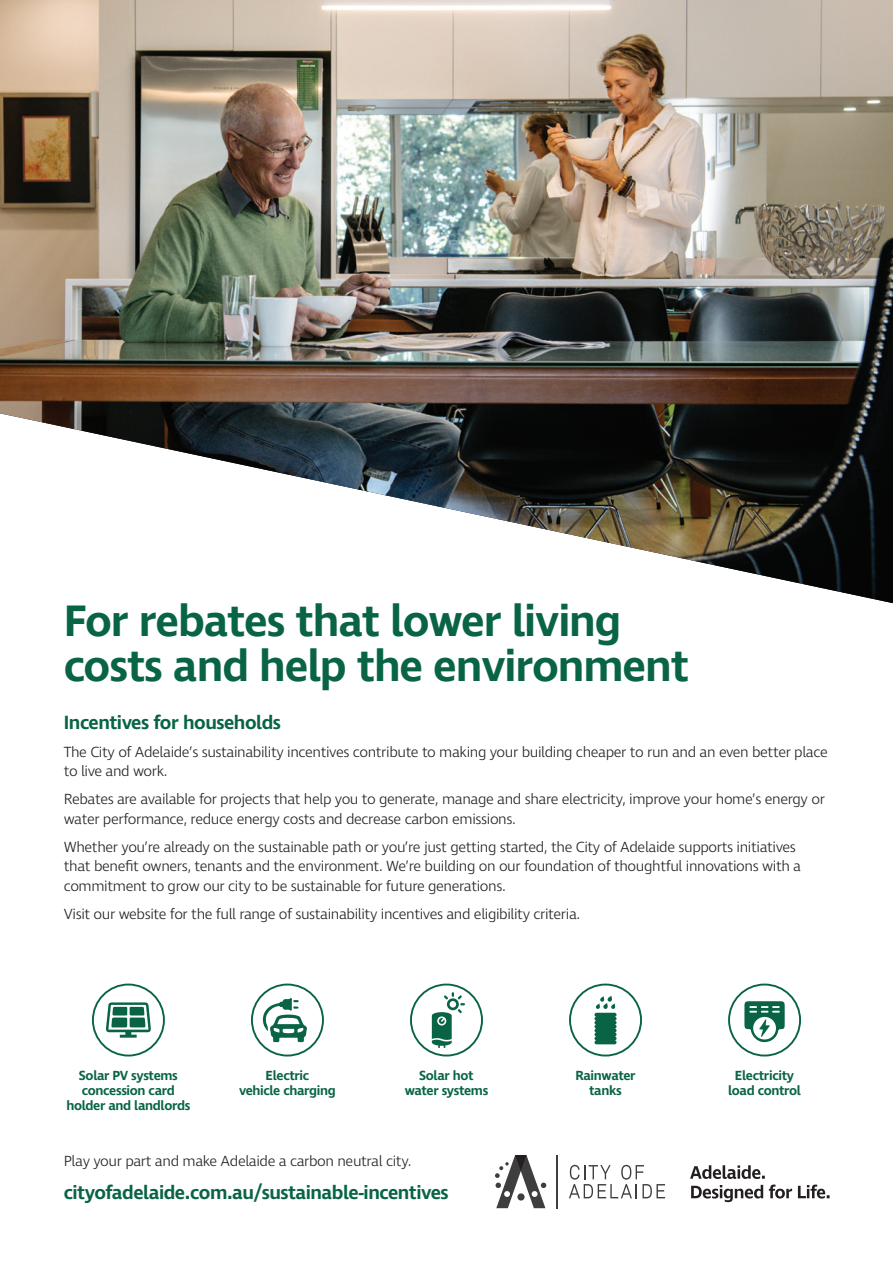
<style>
.page{position:relative;width:893px;height:1263px;background:#fff}
.page>*{position:absolute;margin:0;border:0;box-sizing:border-box;transform-origin:0 0}
.t1{font:600 45px/45px "Ingra";letter-spacing:-.025em;color:#096446}
.t2{font:600 19.5px "Ingra";letter-spacing:-.025em;color:#096446}
.t3{font:300 15px/19.5px "Ingra";letter-spacing:-.025em;color:#231f20}
.t4{font:600 13.5px/15px "Ingra";letter-spacing:-.025em;color:#096446;text-align:center}
</style>
<div class="page">
<img style="left:0;top:0;width:893px;height:603px">
<svg style="left:569px;top:1165px;width:96px;height:33px"></svg>
<hr style="left:557px;top:1155px;width:1px;height:53px;background:#3e3e3f">
<svg style="left:495px;top:1155px;width:51px;height:53px"></svg>
<svg style="left:690px;top:1165px;width:140px;height:37px"></svg>
<div style="left:251px;top:983px;width:73px;height:73px;border:2px solid #096446;border-radius:50%"></div>
<svg style="left:262px;top:998px;width:45px;height:44px"></svg>
<div style="left:410px;top:983px;width:73px;height:73px;border:2px solid #096446;border-radius:50%"></div>
<svg style="left:432px;top:992px;width:33px;height:56px"></svg>
<div style="left:569px;top:983px;width:73px;height:73px;border:2px solid #096446;border-radius:50%"></div>
<svg style="left:594px;top:996px;width:23px;height:48px"></svg>
<div style="left:92px;top:983px;width:73px;height:73px;border:2px solid #096446;border-radius:50%"></div>
<svg style="left:106px;top:1002px;width:45px;height:36px"></svg>
<div style="left:728px;top:983px;width:73px;height:73px;border:2px solid #096446;border-radius:50%"></div>
<svg style="left:744px;top:1001px;width:41px;height:41px"></svg>
<p class="t1" style="left:64px;top:600px;width:627px">For rebates that lower living costs and help the environment</p>
<p class="t2" style="left:64px;top:710px;width:219px">Incentives for households</p>
<p class="t3" style="left:64px;top:743px;width:765px">The City of Adelaide’s sustainability incentives contribute to making your building cheaper to run and an even better place to live and work.</p>
<p class="t3" style="left:64px;top:790px;width:763px">Rebates are available for projects that help you to generate, manage and share electricity, improve your home’s energy or water performance, reduce energy costs and decrease carbon emissions.</p>
<p class="t3" style="left:64px;top:838px;width:739px">Whether you’re already on the sustainable path or you’re just getting started, the City of Adelaide supports initiatives that benefit owners, tenants and the environment. We’re building on our foundation of thoughtful innovations with a commitment to grow our city to be sustainable for future generations.</p>
<p class="t3" style="left:64px;top:905px;width:518px">Visit our website for the full range of sustainability incentives and eligibility criteria.</p>
<p class="t4" style="left:79px;top:1069px;width:100px">Solar PV systems</p>
<p class="t4" style="left:82px;top:1084px;width:94px">concession card</p>
<p class="t4" style="left:66px;top:1099px;width:126px">holder and landlords</p>
<p class="t4" style="left:239px;top:1069px;width:98px">Electric<br>vehicle charging</p>
<p class="t4" style="left:405px;top:1069px;width:85px">Solar hot water systems</p>
<p class="t4" style="left:575px;top:1069px;width:62px">Rainwater tanks</p>
<p class="t3" style="left:64px;top:1152px;width:349px">Play your part and make Adelaide a carbon neutral city.</p>
<p class="t2" style="left:64px;top:1180px;width:386px">cityofadelaide.com.au/sustainable-incentives</p>
<p class="t4" style="left:728px;top:1069px;width:74px">Electricity load control</p>
</div>
